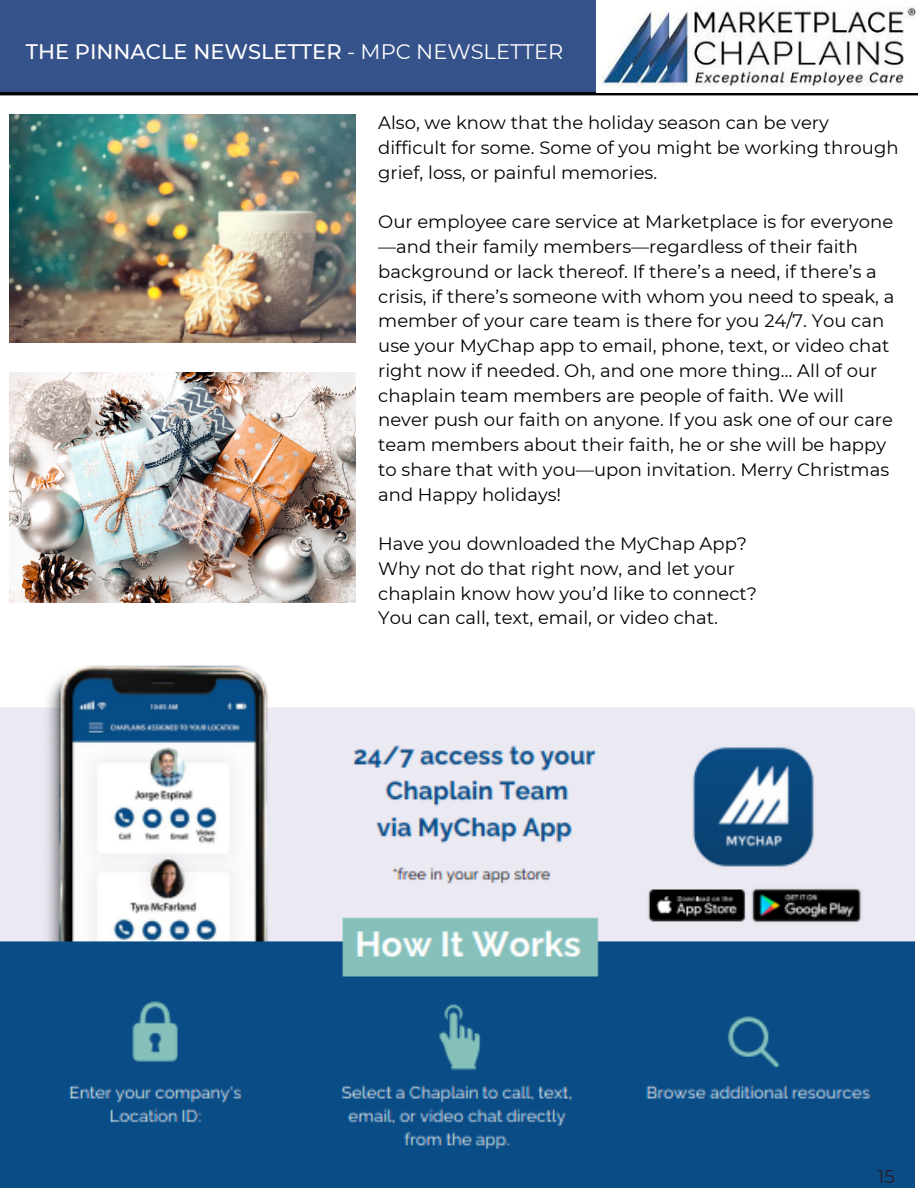
<style>
.page{position:relative;width:918px;height:1188px;background:#fff}
.page>*{position:absolute;margin:0;border:0;box-sizing:border-box;transform-origin:0 0}
.t1{font:500 21px "Montserrat";color:#fff}
.t2{font:18.45px "Montserrat";color:#291b25}
.t3{font:18px/24.8px "Montserrat";color:#000}
.s1{font-weight:400}
</style>
<div class="page">
<div style="left:0;top:0;width:918px;height:94px;background:#36528b"></div>
<hr style="left:0;top:92px;width:918px;height:3px;background:#000">
<img style="left:597px;top:0;width:321px;height:92px">
<img style="left:9px;top:114px;width:347px;height:229px">
<img style="left:0;top:665px;width:914px;height:523px">
<img style="left:9px;top:372px;width:347px;height:231px">
<p class="t1" style="left:26px;top:38px;width:539px">THE PINNACLE NEWSLETTER <span class="s1">- MPC NEWSLETTER</span></p>
<p class="t3" style="left:378px;top:110px;width:522px">Also, we know that the holiday season can be very difficult for some. Some of you might be working through grief, loss, or painful memories.</p>
<p class="t3" style="left:378px;top:209px;width:518px">Our employee care service at Marketplace is for everyone —and their family members—regardless of their faith background or lack thereof. If there’s a need, if there’s a crisis, if there’s someone with whom you need to speak, a member of your care team is there for you 24/7. You can use your MyChap app to email, phone, text, or video chat right now if needed. Oh, and one more thing… All of our chaplain team members are people of faith. We will never push our faith on anyone. If you ask one of our care team members about their faith, he or she will be happy to share that with you—upon invitation. Merry Christmas and Happy holidays!</p>
<p class="t3" style="left:378px;top:531px;width:370px">Have you downloaded the MyChap App?</p>
<p class="t3" style="left:378px;top:556px;width:358px">Why not do that right now, and let your</p>
<p class="t3" style="left:378px;top:581px;width:380px">chaplain know how you’d like to connect?</p>
<p class="t3" style="left:378px;top:605px;width:341px">You can call, text, email, or video chat.</p>
<p class="t2" style="left:878px;top:1165px;width:19px">15</p>
</div>
